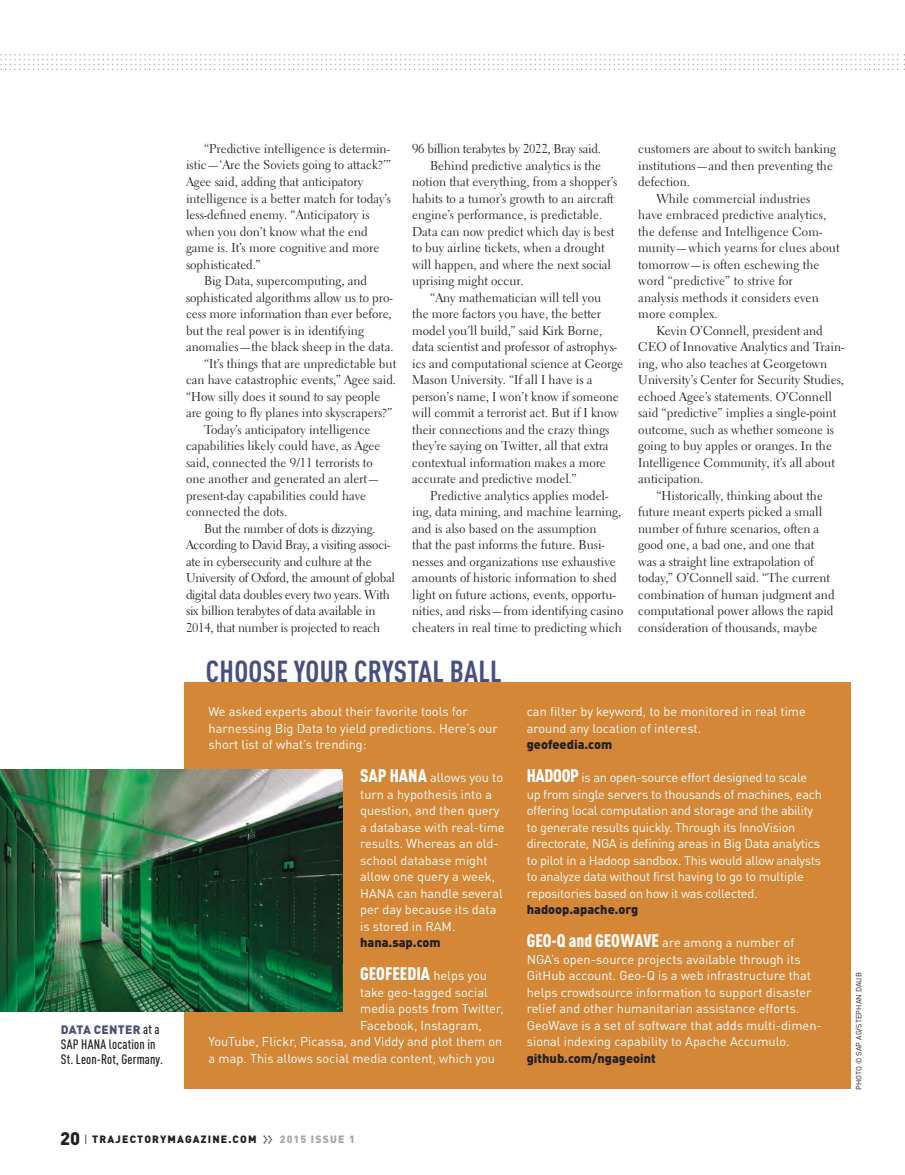
<style>
.page{position:relative;width:905px;height:1175px;background:#fff}
.page>*{position:absolute;margin:0;border:0;box-sizing:border-box;transform-origin:0 0}
._01_body_sidebar_ALL{font:700 condensed 30px "DINOT";letter-spacing:.01em;color:#474f7f}
._01_body_sidebar_ALL-2{font:900 condensed 18px "DINOT";color:#fff}
._05_photo_caption_AL{font:500 condensed 13.5px/15px "DINOT";letter-spacing:.015em;color:#231f20}
._01_body_indent_TRJ{font:12.75px/16.5px "Electra LT Std";color:#231f20}
._01_body_sidebar_ALL-3{font:12.75px/16.5px "DINOT";color:#fff}
._01_body_sidebar_ALL-4{font:12.75px/16.5px "DINOT";letter-spacing:-.02em;color:#fff}
._01_body_indent_TRJ-2{font:12.75px/16.5px "Electra LT Std";letter-spacing:-.02em;color:#231f20}
._01_body_sidebar_ALL-5{font:900 12.75px "DINOT";color:#231f20}
._05_photo_caption_AL-2{font:900 12px "DINOT";letter-spacing:.025em;color:#474f7f}
.t1{font:900 10.5px "DINOT";letter-spacing:.11em;color:#231f20}
._09_photo_credit_TRJ{font:7.5px "DINOT";letter-spacing:.01em;color:#231f20}
.s1{font-weight:500;font-stretch:condensed;font-size:13.5px;color:#231f20}
.s2{font-weight:900;font-stretch:condensed;font-size:18px}
.s3{font-weight:400;font-stretch:normal;font-size:12.75px}
.s4{font-size:18px}
.s5{font-family:"Eurostile LT Std";font-weight:400;font-stretch:condensed;font-size:12.75px}
.s6{font-family:"Meta Bold Caps Expert";font-weight:400;font-size:9px}
.s7{color:#a5a6aa}
</style>
<div class="page">
<svg style="left:0;top:54px;width:905px;height:16px"></svg>
<div style="left:184px;top:682px;width:666px;height:407px;background:#d38737"></div>
<img style="left:0;top:769px;width:342px;height:242px">
<p class="_05_photo_caption_AL-2" style="left:61px;top:1021px;width:100px">DATA CENTER <span class="s1">at a</span></p>
<p class="_05_photo_caption_AL" style="left:61px;top:1036px;width:104px">SAP HANA location in<br>St. Leon-Rot, Germany.</p>
<p class="_01_body_indent_TRJ" style="left:186px;top:140px;width:206px;text-indent:18px">“Predictive intelligence is determin&shy;istic—‘Are the Soviets going to attack?’” Agee said, adding that anticipatory intelligence is a better match for today’s less-defined enemy. “Anticipatory is when you don’t know what the end game is. It’s more cognitive and more sophisticated.”</p>
<p class="_01_body_indent_TRJ" style="left:186px;top:272px;width:209px;text-indent:18px">Big Data, supercomputing, and sophisticated algorithms allow us to pro&shy;cess more information than ever before, but the real power is in identifying anomalies—the black sheep in the data.</p>
<p class="_01_body_indent_TRJ" style="left:186px;top:355px;width:212px;text-indent:18px">“It’s things that are unpredictable but can have catastrophic events,” Agee said. “How silly does it sound to say people are going to fly planes into skyscrapers?”</p>
<p class="_01_body_indent_TRJ" style="left:186px;top:421px;width:196px;text-indent:18px">Today’s anticipatory intelligence capabilities likely could have, as Agee said, connected the 9/11 terrorists to one another and generated an alert— present-day capabilities could have connected the dots.</p>
<p class="_01_body_indent_TRJ-2" style="left:186px;top:520px;width:210px;text-indent:18px">But the number of dots is dizzying.<br>According to David Bray, a visiting associ&shy;ate in cybersecurity and culture at the University of Oxford, the amount of global digital data doubles every two years. With six billion terabytes of data available in 2014, that number is projected to reach</p>
<p class="_01_body_indent_TRJ-2" style="left:412px;top:140px;width:190px">96 billion terabytes by 2022, Bray said.</p>
<p class="_01_body_indent_TRJ" style="left:412px;top:157px;width:207px;text-indent:18px">Behind predictive analytics is the notion that everything, from a shopper’s habits to a tumor’s growth to an aircraft engine’s performance, is predictable.<br>Data can now predict which day is best to buy airline tickets, when a drought will happen, and where the next social uprising might occur.</p>
<p class="_01_body_indent_TRJ" style="left:412px;top:289px;width:212px;text-indent:18px">“Any mathematician will tell you<br>the more factors you have, the better model you’ll build,” said Kirk Borne, data scientist and professor of astrophys&shy;ics and computational science at George Mason University. “If all I have is a person’s name, I won’t know if someone will commit a terrorist act. But if I know their connections and the crazy things they’re saying on Twitter, all that extra contextual information makes a more accurate and predictive model.”</p>
<p class="_01_body_indent_TRJ" style="left:412px;top:487px;width:213px;text-indent:18px">Predictive analytics applies model&shy;ing, data mining, and machine learning, and is also based on the assumption<br>that the past informs the future. Busi&shy;nesses and organizations use exhaustive amounts of historic information to shed light on future actions, events, opportu&shy;nities, and risks—from identifying casino cheaters in real time to predicting which</p>
<p class="_01_body_sidebar_ALL" style="left:206px;top:653px;width:297px">CHOOSE YOUR CRYSTAL BALL</p>
<p class="_01_body_indent_TRJ" style="left:638px;top:140px;width:199px">customers are about to switch banking institutions—and then preventing the defection.</p>
<p class="_01_body_indent_TRJ" style="left:638px;top:190px;width:203px;text-indent:18px">While commercial industries<br>have embraced predictive analytics, the defense and Intelligence Com&shy;munity—which yearns for clues about tomorrow—is often eschewing the word “predictive” to strive for<br>analysis methods it considers even more complex.</p>
<p class="_01_body_indent_TRJ" style="left:638px;top:322px;width:208px;text-indent:18px">Kevin O’Connell, president and CEO of Innovative Analytics and Train&shy;ing, who also teaches at Georgetown University’s Center for Security Studies, echoed Agee’s statements. O’Connell said “predictive” implies a single-point outcome, such as whether someone is going to buy apples or oranges. In the Intelligence Community, it’s all about anticipation.</p>
<p class="_01_body_indent_TRJ" style="left:638px;top:487px;width:198px;text-indent:18px">“Historically, thinking about the future meant experts picked a small number of future scenarios, often a good one, a bad one, and one that was a straight line extrapolation of today,” O’Connell said. “The current combination of human judgment and computational power allows the rapid consideration of thousands, maybe</p>
<p class="_01_body_sidebar_ALL-3" style="left:208px;top:703px;width:291px">We asked experts about their favorite tools for harnessing Big Data to yield predictions. Here’s our short list of what’s trending:</p>
<p class="_01_body_sidebar_ALL-3" style="left:360px;top:769px;width:146px"><span class="s2">SAP HANA</span> allows you to turn a hypothesis into a question, and then query a database with real-time results. Whereas an old&shy;school database might allow one query a week,<br>HANA can handle several per day because its data is stored in RAM.</p>
<p class="_01_body_sidebar_ALL-5" style="left:360px;top:934px;width:82px">hana.sap.com</p>
<p class="_01_body_sidebar_ALL-2" style="left:360px;top:962px;width:128px">GEOFEEDIA <span class="s3">helps you</span></p>
<p class="_01_body_sidebar_ALL-3" style="left:360px;top:983px;width:129px">take geo-tagged social</p>
<p class="_01_body_sidebar_ALL-3" style="left:360px;top:1000px;width:145px">media posts from Twitter,</p>
<p class="_01_body_sidebar_ALL-3" style="left:360px;top:1016px;width:123px">Facebook, Instagram,</p>
<p class="_01_body_sidebar_ALL-3" style="left:209px;top:1033px;width:295px">YouTube, Flickr, Picassa, and Viddy and plot them on</p>
<p class="_01_body_sidebar_ALL-3" style="left:209px;top:1049px;width:288px">a map. This allows social media content, which you</p>
<p class="_01_body_sidebar_ALL-3" style="left:527px;top:703px;width:280px">can filter by keyword, to be monitored in real time around any location of interest.</p>
<p class="_01_body_sidebar_ALL-5" style="left:527px;top:736px;width:87px">geofeedia.com</p>
<p class="_01_body_sidebar_ALL-4" style="left:526px;top:769px;width:297px"><span class="s2">HADOOP</span> is an open-source effort designed to scale up from single servers to thousands of machines, each offering local computation and storage and the ability to generate results quickly. Through its InnoVision directorate, NGA is defining areas in Big Data analytics to pilot in a Hadoop sandbox. This would allow analysts to analyze data without first having to go to multiple repositories based on how it was collected.</p>
<p class="_01_body_sidebar_ALL-5" style="left:526px;top:901px;width:113px">hadoop.apache.org</p>
<p class="_01_body_sidebar_ALL-3" style="left:526px;top:934px;width:296px"><span class="s2">GEO-Q and GEOWAVE</span> are among a number of NGA’s open-source projects available through its GitHub account. Geo-Q is a web infrastructure that helps crowdsource information to support disaster relief and other humanitarian assistance efforts.<br>GeoWave is a set of software that adds multi-dimen&shy;sional indexing capability to Apache Accumulo.</p>
<p class="_01_body_sidebar_ALL-5" style="left:527px;top:1049px;width:131px">github.com/ngageoint</p>
<p class="_09_photo_credit_TRJ" style="left:854px;top:1090px;width:119px;rotate:-90deg">PHOTO © SAP AG/STEPHAN DAUB</p>
<p class="t1" style="left:60px;top:1132px;width:296px"><span class="s4">20</span> <span class="s5">|</span> TRAJECTORYMAGAZINE.COM <span class="s6">ll</span> <span class="s7">2015 ISSUE 1</span></p>
</div>
